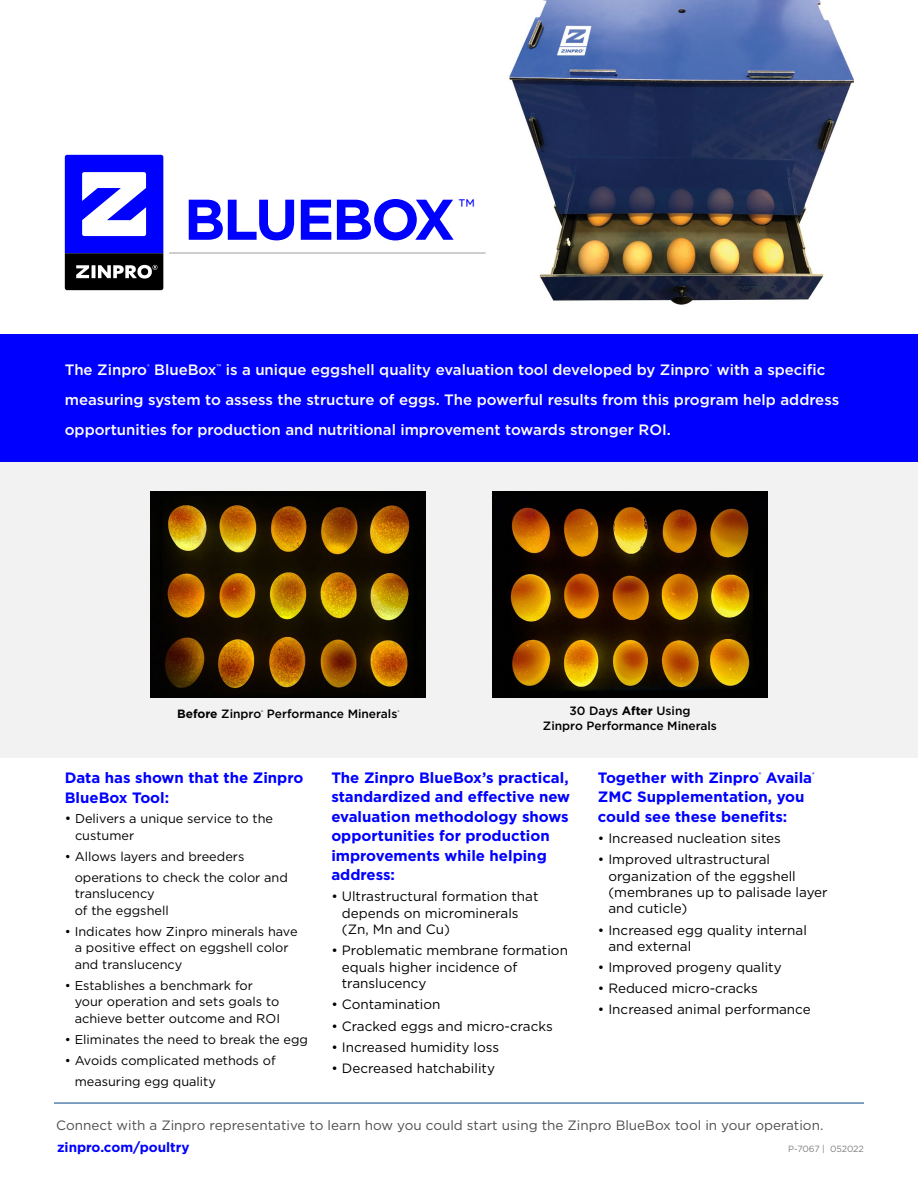
<style>
.page{position:relative;width:918px;height:1188px;background:#fff}
.page>*{position:absolute;margin:0;border:0;box-sizing:border-box;transform-origin:0 0}
.t1{font:700 57.3px "Gotham";letter-spacing:-.04em;color:#00f}
.t2{font:23.85px "Gotham";color:#00f}
.t3{font:700 15px/19.5px "Gotham";color:#00f}
.t4{font:500 15px/30px "Gotham";color:#fff}
.t5{font:13.5px/16.5px "Gotham";color:#000}
.t6{font:13.5px "Gotham";color:#4d4d4d}
.t7{font:700 13.5px "Gotham";color:#00f}
.t8{font:12.75px/16.5px "Gotham";color:#000}
.t9{font:500 12px/14.4px "Gotham";color:#000;text-align:center}
.t10{font:700 12px "Gotham";color:#000}
.t11{font:9px "Gotham";letter-spacing:-.015em;color:#808080}
.t12{font:500 6.75px "Gotham";color:#fff}
.t13{font:700 6.75px "Gotham";color:#00f}
.t14{font:500 5.4px "Gotham";color:#000}
.s1{font-weight:500}
.s2{font-weight:700}
.s3{font-size:13.5px}
</style>
<div class="page">
<div style="left:0;top:445px;width:918px;height:312px;background:#f2f2f2"></div>
<div style="left:0;top:334px;width:918px;height:128px;background:#00f"></div>
<img style="left:151px;top:492px;width:274px;height:206px">
<img style="left:493px;top:492px;width:274px;height:206px">
<img style="left:509px;top:0;width:345px;height:305px">
<hr style="left:169px;top:252px;width:317px;height:2px;background:#a7a9ac">
<svg style="left:65px;top:155px;width:98px;height:135px"></svg>
<hr style="left:54px;top:1103px;width:810px;height:1px;background:#004684">
<h1 class="t1" style="left:184px;top:182px;width:273px">BLUEBOX</h1>
<h2 class="t2" style="left:459px;top:193px;width:18px">™</h2>
<p class="t4" style="left:65px;top:354px;width:776px;text-indent:652px">with a specific measuring system to assess the structure of eggs. The powerful results from this program help address opportunities for production and nutritional improvement towards stronger ROI.</p>
<p class="t4" style="left:65px;top:354px;width:84px">The Zinpro</p>
<p class="t12" style="left:147px;top:362px;width:4px">®</p>
<p class="t4" style="left:154px;top:354px;width:64px">BlueBox</p>
<p class="t12" style="left:217px;top:362px;width:6px">™</p>
<p class="t4" style="left:226px;top:354px;width:486px">is a unique eggshell quality evaluation tool developed by Zinpro</p>
<p class="t12" style="left:710px;top:362px;width:4px">®</p>
<p class="t10" style="left:177px;top:706px;width:86px">Before <span class="s1">Zinpro</span></p>
<p class="t14" style="left:261px;top:708px;width:4px">®</p>
<p class="t9" style="left:267px;top:707px;width:132px">Performance Minerals</p>
<p class="t14" style="left:397px;top:708px;width:4px">®</p>
<p class="t9" style="left:543px;top:704px;width:176px">30 Days <span class="s2">After</span> Using<br>Zinpro Performance Minerals</p>
<p class="t3" style="left:65px;top:768px;width:240px">Data has shown that the Zinpro<br>BlueBox Tool:</p>
<p class="t8" style="left:75px;top:810px;width:200px;text-indent:-10px"><span class="s3">•</span> Delivers a unique service to the custumer</p>
<p class="t8" style="left:75px;top:846px;width:215px;line-height:21px;text-indent:-10px">• Allows layers and breeders operations to check the color and</p>
<p class="t8" style="left:75px;top:885px;width:96px">translucency of the eggshell</p>
<p class="t8" style="left:75px;top:923px;width:224px;text-indent:-10px">• Indicates how Zinpro minerals have a positive effect on eggshell color and translucency</p>
<p class="t8" style="left:75px;top:977px;width:207px;text-indent:-10px">• Establishes a benchmark for your operation and sets goals to achieve better outcome and ROI</p>
<p class="t8" style="left:65px;top:1031px;width:245px">• Eliminates the need to break the egg</p>
<p class="t8" style="left:75px;top:1050px;width:203px;line-height:21px;text-indent:-10px">• Avoids complicated methods of measuring egg quality</p>
<p class="t3" style="left:331px;top:768px;width:240px">The Zinpro BlueBox’s practical, standardized and effective new evaluation methodology shows opportunities for production improvements while helping address:</p>
<p class="t5" style="left:342px;top:888px;width:198px;text-indent:-11px">• Ultrastructural formation that depends on microminerals (Zn, Mn and Cu)</p>
<p class="t5" style="left:342px;top:942px;width:228px;text-indent:-11px">• Problematic membrane formation equals higher incidence of translucency</p>
<p class="t5" style="left:331px;top:996px;width:111px">• Contamination</p>
<p class="t5" style="left:331px;top:1017px;width:223px">• Cracked eggs and micro-cracks</p>
<p class="t5" style="left:331px;top:1038px;width:169px">• Increased humidity loss</p>
<p class="t5" style="left:331px;top:1059px;width:165px">• Decreased hatchability</p>
<p class="t3" style="left:598px;top:768px;width:163px">Together with Zinpro</p>
<p class="t13" style="left:759px;top:770px;width:4px">®</p>
<p class="t3" style="left:766px;top:768px;width:48px">Availa</p>
<p class="t13" style="left:812px;top:770px;width:4px">®</p>
<p class="t3" style="left:598px;top:787px;width:208px">ZMC Supplementation, you could see these benefits:</p>
<p class="t5" style="left:598px;top:830px;width:185px">• Increased nucleation sites</p>
<p class="t5" style="left:608px;top:851px;width:221px;text-indent:-11px">• Improved ultrastructural organization of the eggshell (membranes up to palisade layer and cuticle)</p>
<p class="t5" style="left:608px;top:921px;width:200px;text-indent:-11px">• Increased egg quality internal and external</p>
<p class="t5" style="left:598px;top:959px;width:185px">• Improved progeny quality</p>
<p class="t5" style="left:598px;top:980px;width:162px">• Reduced micro-cracks</p>
<p class="t5" style="left:598px;top:1001px;width:214px">• Increased animal performance</p>
<p class="t6" style="left:56px;top:1116px;width:769px">Connect with a Zinpro representative to learn how you could start using the Zinpro BlueBox tool in your operation.</p>
<p class="t7" style="left:57px;top:1138px;width:134px">zinpro.com/poultry</p>
<p class="t11" style="left:788px;top:1143px;width:77px">P-7067 | 052022</p>
</div>
